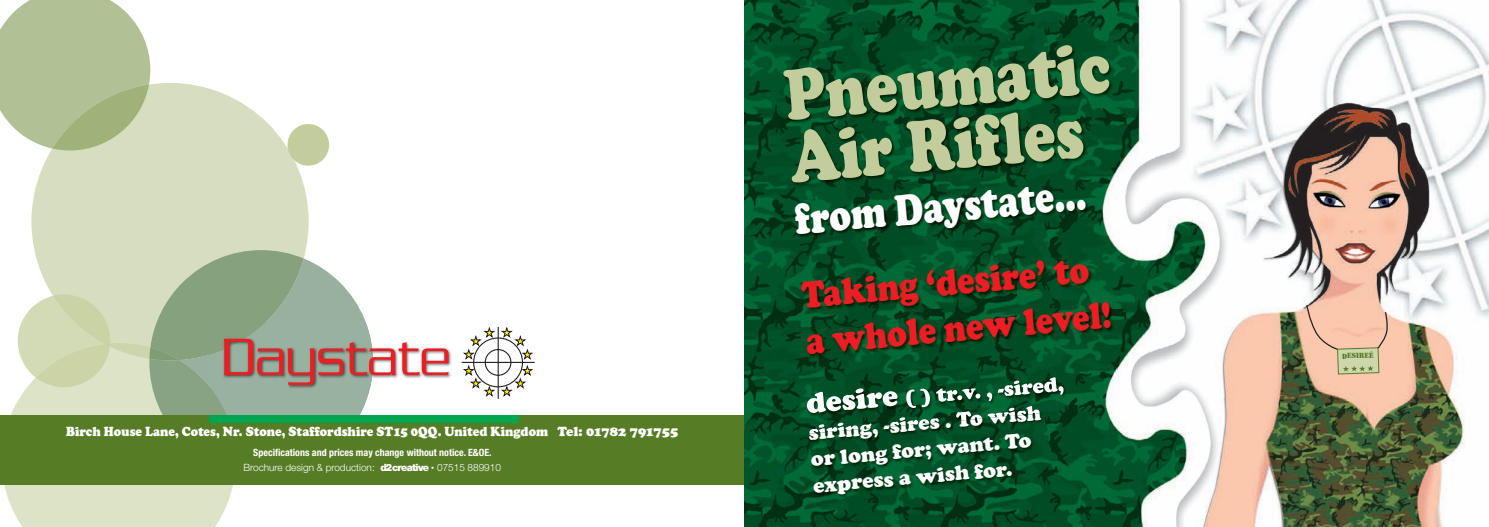
<style>
.page{position:relative;width:1489px;height:527px;background:#fff}
.page>*{position:absolute;margin:0;border:0;box-sizing:border-box;transform-origin:0 0}
.t1{font:900 75px/62.5px "Cooper";color:#c3cd9b;scale:.8 1}
.t2{font:300 56.38px "Serpentine";color:#ee1d23;scale:.9 1}
.t3{font:900 45px "Cooper";color:#fff;scale:.8 1}
.t4{font:900 38.75px/46.5px "Cooper";color:#ee1d23;scale:.85 1}
.t5{font:900 21.25px/26.5px "Cooper";color:#fff}
.t6{font:900 13.75px "Cooper";color:#fff;scale:.9 1}
.t7{font:700 condensed 10px/14.9px "Helvetica Neue";color:#fff;text-align:center}
.t8{font:7.75px "Stencil";color:#577c26}
.s1{font-weight:300;font-stretch:normal}
.s2{font-weight:900;font-stretch:normal}
.s3{font-weight:300;font-stretch:normal;font-size:6.25px}
</style>
<div class="page">
<svg style="left:31px;top:83px;width:277px;height:174px;background:#dbe1c5"></svg>
<svg style="left:4px;top:343px;width:229px;height:183px;background:#e2e7cf"></svg>
<div style="left:287px;top:124px;width:42px;height:41px;background:#c3cd9b;border-radius:50%"></div>
<svg style="left:0;top:0;width:150px;height:150px;background:#b7c59c"></svg>
<svg style="left:304px;top:258px;width:61px;height:63px;fill:#99b09f"></svg>
<div style="left:0;top:415px;width:744px;height:70px;background:#577c26"></div>
<img style="left:744px;top:0;width:744px;height:526px">
<img style="left:373px;top:327px;width:145px;height:72px">
<img style="left:304px;top:321px;width:69px;height:94px">
<img style="left:304px;top:415px;width:214px;height:7px">
<div style="left:484px;top:348px;width:27px;height:27px;border:1px solid #231f20;border-radius:50%"></div>
<hr style="left:461px;top:361px;width:73px;height:1px;background:#231f20">
<hr style="left:497px;top:327px;width:1px;height:71px;background:#231f20">
<svg style="left:501px;top:327px;width:31px;height:32px"></svg>
<svg style="left:463px;top:327px;width:31px;height:32px"></svg>
<svg style="left:501px;top:365px;width:31px;height:31px"></svg>
<svg style="left:463px;top:365px;width:31px;height:31px"></svg>
<img style="left:789px;top:435px;width:341px;height:91px">
<img style="left:754px;top:0;width:497px;height:435px">
<img style="left:789px;top:344px;width:330px;height:90px">
<img style="left:806px;top:388px;width:91px;height:25px">
<img style="left:906px;top:388px;width:93px;height:19px">
<img style="left:809px;top:422px;width:61px;height:11px">
<svg style="left:18px;top:250px;width:286px;height:173px;background:#adc0a0"></svg>
<svg style="left:1305px;top:303px;width:82px;height:71px;background:#e9c3a5"></svg>
<h2 class="t2" style="left:222px;top:338px;width:255px">Daystate</h2>
<h3 class="t6" style="left:66px;top:423px;width:681px">Birch House Lane, Cotes, Nr. Stone, Staffordshire ST15 0QQ. United Kingdom Tel: 01782 791755</h3>
<p class="t7" style="left:243px;top:445px;width:259px">Specifications and prices may change without notice. E&amp;OE.<br><span class="s1">Brochure design &amp; production:</span> <span class="s2">d2creative</span> <span class="s3">•</span> <span class="s1">07515 889910</span></p>
<h1 class="t1" style="left:781px;top:63px;width:409px;rotate:-5deg">Pneumatic<br>Air Rifles</h1>
<h3 class="t3" style="left:793px;top:192px;width:366px;rotate:-5deg">from Daystate...</h3>
<h3 class="t4" style="left:799px;top:271px;width:362px;rotate:-5deg">Taking ‘desire’ to a whole new level!</h3>
<h3 class="t5" style="left:807px;top:419px;width:234px;rotate:-5deg">siring, -sires . To wish or long for; want. To express a wish for.</h3>
<p class="t8" style="left:1341px;top:351px;width:33px;rotate:-2deg">DESIREÉ</p>
</div>
